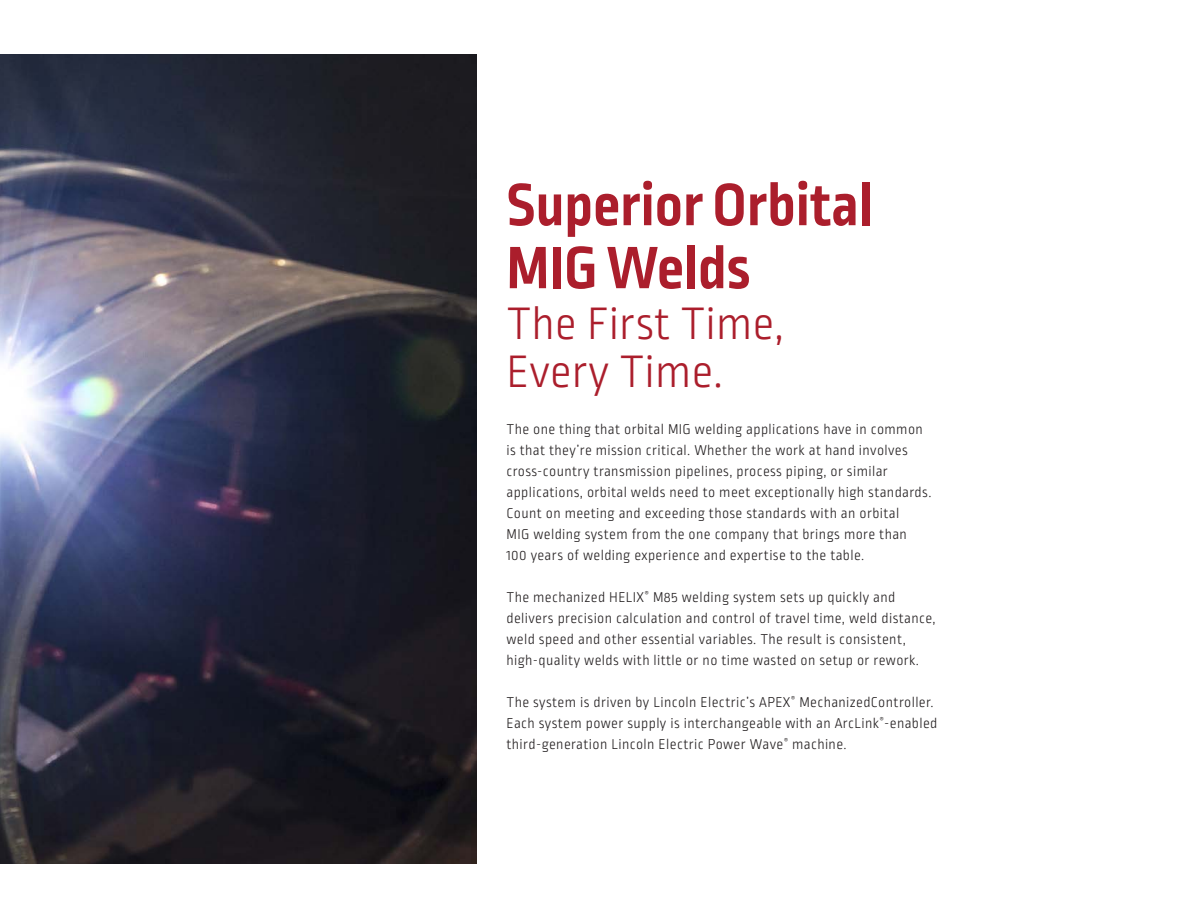
<style>
.page{position:relative;width:1188px;height:918px;background:#fff}
.page>*{position:absolute;margin:0;border:0;box-sizing:border-box;transform-origin:0 0}
.t1{font:700 63px/63px "Ropa Sans Pro";color:#ab1e2c}
.t2{font:300 48px "Ropa Sans Pro";color:#ab1e2c}
.t3{font:300 15px/21px "Ropa Sans Pro";letter-spacing:.025em;color:#231f20}
</style>
<div class="page">
<img style="left:0;top:54px;width:477px;height:810px">
<p class="t1" style="left:507px;top:177px;width:368px">Superior Orbital<br>MIG Welds</p>
<p class="t2" style="left:507px;top:298px;width:279px">The First Time,</p>
<p class="t2" style="left:507px;top:346px;width:218px">Every Time.</p>
<p class="t3" style="left:507px;top:420px;width:426px">The one thing that orbital MIG welding applications have in common is that they’re mission critical. Whether the work at hand involves cross-country transmission pipelines, process piping, or similar applications, orbital welds need to meet exceptionally high standards.<br>Count on meeting and exceeding those standards with an orbital<br>MIG welding system from the one company that brings more than<br>100 years of welding experience and expertise to the table.</p>
<p class="t3" style="left:507px;top:588px;width:431px">The mechanized HELIX<sup>®</sup> M85 welding system sets up quickly and delivers precision calculation and control of travel time, weld distance, weld speed and other essential variables. The result is consistent, high-quality welds with little or no time wasted on setup or rework.</p>
<p class="t3" style="left:507px;top:693px;width:433px">The system is driven by Lincoln Electric’s APEX<sup>®</sup> MechanizedController.<br>Each system power supply is interchangeable with an ArcLink<sup>®</sup>-enabled third-generation Lincoln Electric Power Wave<sup>®</sup> machine.</p>
</div>
